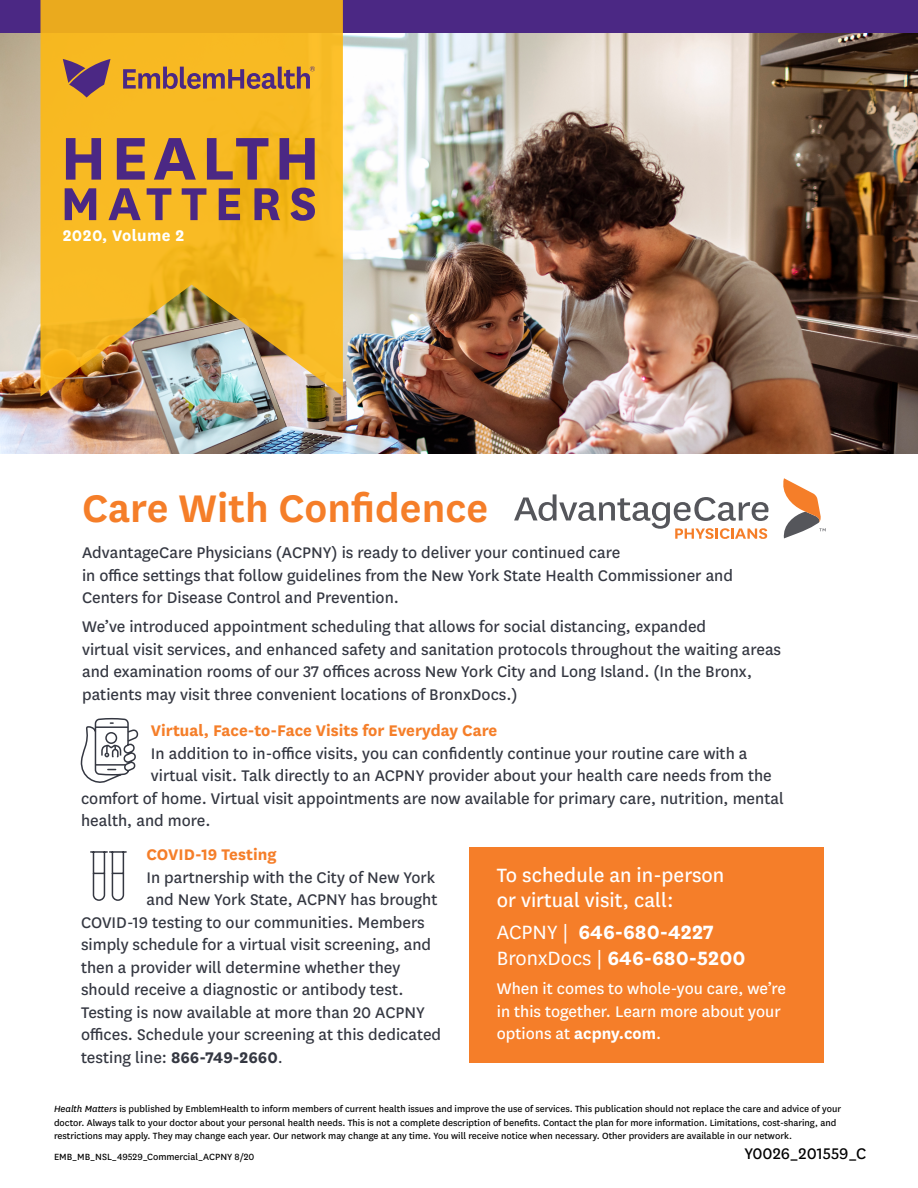
<style>
.page{position:relative;width:918px;height:1188px;background:#fff}
.page>*{position:absolute;margin:0;border:0;box-sizing:border-box;transform-origin:0 0}
.t1{font:700 70.5px "National";letter-spacing:.07em;color:#4b2884}
.t2{font:700 54px "National";letter-spacing:.14em;color:#4b2884}
.t3{font:600 45px "National";color:#f57e29}
.t4{font:22.5px/25.5px "National";color:#fff}
.t5{font:700 22.5px/25.5px "National";color:#fff}
.t6{font:18px/22.5px "National";color:#343741}
.t7{font:18px/22.5px "National";color:#fff}
.t8{font:700 18px "National";color:#f57e29}
.t9{font:18px "National";color:#000}
.t10{font:700 18px "National";letter-spacing:.02em;color:#fff}
.t11{font:10.5px/13.5px "National";color:#000}
.s1{font-weight:700}
.s2{font-style:inherit}
.s3{font-style:italic}
.s4{font-weight:400}
</style>
<div class="page">
<div style="left:469px;top:847px;width:355px;height:216px;background:#f57e29"></div>
<img style="left:0;top:33px;width:918px;height:421px">
<div style="left:0;top:0;width:918px;height:33px;background:#4b2884"></div>
<svg style="left:40px;top:0;width:303px;height:397px;background:#e9b230"></svg>
<svg style="left:123px;top:66px;width:192px;height:23px;background:#b17e4a"></svg>
<svg style="left:63px;top:59px;width:48px;height:39px;background:#986957"></svg>
<svg style="left:514px;top:494px;width:254px;height:45px"></svg>
<svg style="left:783px;top:478px;width:43px;height:60px"></svg>
<svg style="left:90px;top:851px;width:37px;height:50px"></svg>
<svg style="left:80px;top:718px;width:59px;height:65px"></svg>
<h1 class="t1" style="left:61px;top:108px;width:261px">HEALTH</h1>
<h2 class="t2" style="left:61px;top:165px;width:258px">MATTERS</h2>
<p class="t10" style="left:63px;top:223px;width:123px">2020, Volume 2</p>
<h3 class="t3" style="left:82px;top:477px;width:408px">Care With Confidence</h3>
<p class="t6" style="left:82px;top:540px;width:653px">AdvantageCare Physicians (ACPNY) is ready to deliver your continued care<br>in office settings that follow guidelines from the New York State Health Commissioner and<br>Centers for Disease Control and Prevention.</p>
<p class="t6" style="left:82px;top:615px;width:701px">We’ve introduced appointment scheduling that allows for social distancing, expanded<br>virtual visit services, and enhanced safety and sanitation protocols throughout the waiting areas and examination rooms of our 37 offices across New York City and Long Island. (In the Bronx, patients may visit three convenient locations of BronxDocs.)</p>
<p class="t8" style="left:151px;top:718px;width:348px">Virtual, Face-to-Face Visits for Everyday Care</p>
<p class="t6" style="left:151px;top:741px;width:598px">In addition to in-office visits, you can confidently continue your routine care with a</p>
<p class="t6" style="left:151px;top:764px;width:622px">virtual visit. Talk directly to an ACPNY provider about your health care needs from the</p>
<p class="t6" style="left:81px;top:786px;width:704px">comfort of home. Virtual visit appointments are now available for primary care, nutrition, mental</p>
<p class="t6" style="left:81px;top:809px;width:131px">health, and more.</p>
<p class="t8" style="left:146px;top:842px;width:132px">COVID-19 Testing</p>
<p class="t6" style="left:146px;top:865px;width:290px">In partnership with the City of New York</p>
<p class="t6" style="left:146px;top:888px;width:293px">and New York State, ACPNY has brought</p>
<p class="t6" style="left:81px;top:910px;width:345px">COVID-19 testing to our communities. Members</p>
<p class="t6" style="left:81px;top:933px;width:352px">simply schedule for a virtual visit screening, and</p>
<p class="t6" style="left:81px;top:955px;width:321px">then a provider will determine whether they</p>
<p class="t6" style="left:81px;top:978px;width:324px">should receive a diagnostic or antibody test.</p>
<p class="t6" style="left:81px;top:1000px;width:345px">Testing is now available at more than 20 ACPNY</p>
<p class="t6" style="left:81px;top:1023px;width:362px">offices. Schedule your screening at this dedicated</p>
<p class="t6" style="left:81px;top:1045px;width:203px">testing line: <span class="s1">866-749-2660</span><span class="s2">.</span></p>
<p class="t11" style="left:54px;top:1102px;width:789px"><span class="s3">Health Matters</span> is published by EmblemHealth to inform members of current health issues and improve the use of services. This publication should not replace the care and advice of your doctor. Always talk to your doctor about your personal health needs. This is not a complete description of benefits. Contact the plan for more information. Limitations, cost-sharing, and restrictions may apply. They may change each year. Our network may change at any time. You will receive notice when necessary. Other providers are available in our network.</p>
<p class="t11" style="left:54px;top:1149px;width:202px">EMB_MB_NSL_49529_Commercial_ACPNY 8/20</p>
<p class="t9" style="left:745px;top:1141px;width:123px">Y0026_201559_C</p>
<p class="t4" style="left:497px;top:861px;width:229px">To schedule an in-person or virtual visit, call:</p>
<p class="t5" style="left:497px;top:918px;width:250px"><span class="s4">ACPNY |</span> 646-680-4227<br><span class="s4">BronxDocs |</span> 646-680-5200</p>
<p class="t7" style="left:497px;top:976px;width:291px">When it comes to whole-you care, we’re in this together. Learn more about your options at <span class="s1">acpny.com</span>.</p>
</div>
